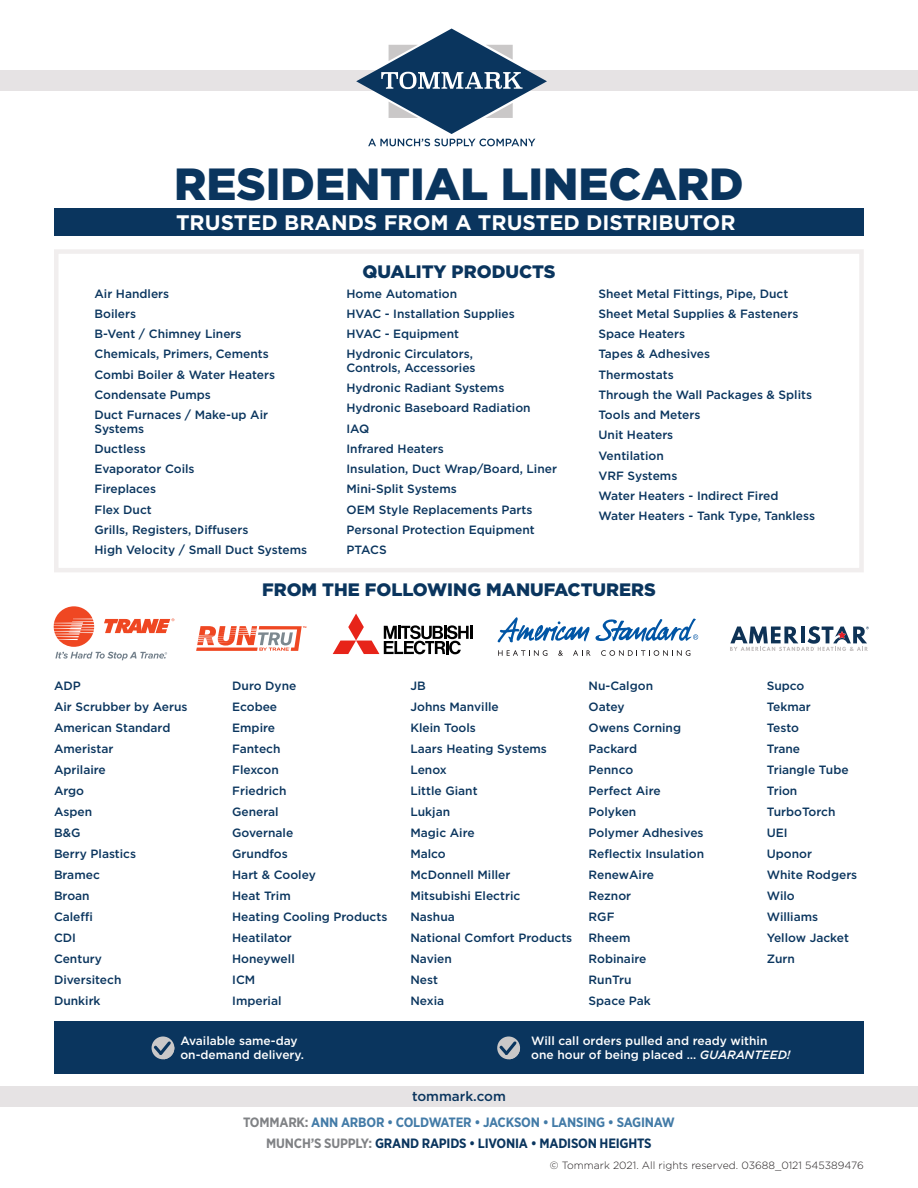
<style>
.page{position:relative;width:918px;height:1188px;background:#fff}
.page>*{position:absolute;margin:0;border:0;box-sizing:border-box;transform-origin:0 0}
.t1{font:900 45px "Gotham";color:#0a355e}
.t2{font:700 21px "Gotham";color:#fff}
.t3{font:900 18px "Gotham";color:#0a355e}
.t4{font:700 13.5px "Gotham Narrow";letter-spacing:-.015em;color:#437ba7}
.t5{font:700 13.5px "Gotham Narrow";letter-spacing:-.015em;color:#0a355e}
.t6{font:500 13.5px "Gotham";color:#0a355e}
.t7{font:500 12px/13.5px "Gotham";color:#0a355e}
.t8{font:500 12px/14.4px "Gotham";color:#fff}
.t9{font:300 10.5px "Gotham";color:#231f20}
.s1{font-style:italic}
.s2{color:#808285}
</style>
<div class="page">
<div style="left:0;top:1086px;width:918px;height:20px;background:#e6e3e4"></div>
<div style="left:54px;top:249px;width:810px;height:323px;border:4px solid #f1eeee"></div>
<div style="left:54px;top:208px;width:810px;height:28px;background:#0a355e"></div>
<div style="left:0;top:70px;width:918px;height:20px;background:#e6e3e4"></div>
<svg style="left:356px;top:29px;width:191px;height:117px"></svg>
<div style="left:54px;top:1021px;width:810px;height:53px;background:#0a355e"></div>
<svg style="left:152px;top:1036px;width:22px;height:23px"></svg>
<svg style="left:153px;top:1041px;width:21px;height:18px"></svg>
<svg style="left:497px;top:1036px;width:23px;height:23px"></svg>
<svg style="left:499px;top:1041px;width:21px;height:18px"></svg>
<svg style="left:333px;top:614px;width:139px;height:40px"></svg>
<svg style="left:498px;top:650px;width:49px;height:6px"></svg>
<svg style="left:558px;top:650px;width:5px;height:6px"></svg>
<svg style="left:573px;top:650px;width:18px;height:6px"></svg>
<svg style="left:601px;top:650px;width:89px;height:6px"></svg>
<svg style="left:498px;top:617px;width:200px;height:26px"></svg>
<svg style="left:54px;top:606px;width:120px;height:54px"></svg>
<svg style="left:730px;top:626px;width:139px;height:25px"></svg>
<svg style="left:196px;top:626px;width:110px;height:25px"></svg>
<p class="t1" style="left:174px;top:153px;width:571px">RESIDENTIAL LINECARD</p>
<p class="t2" style="left:176px;top:209px;width:561px">TRUSTED BRANDS FROM A TRUSTED DISTRIBUTOR</p>
<p class="t7" style="left:94px;top:286px;width:76px">Air Handlers</p>
<p class="t7" style="left:94px;top:307px;width:43px">Boilers</p>
<p class="t7" style="left:94px;top:327px;width:149px">B-Vent / Chimney Liners</p>
<p class="t7" style="left:94px;top:347px;width:176px">Chemicals, Primers, Cements</p>
<p class="t7" style="left:94px;top:367px;width:182px">Combi Boiler &amp; Water Heaters</p>
<p class="t7" style="left:94px;top:388px;width:118px">Condensate Pumps</p>
<p class="t7" style="left:94px;top:408px;width:175px">Duct Furnaces / Make-up Air<br>Systems</p>
<p class="t7" style="left:94px;top:442px;width:53px">Ductless</p>
<p class="t7" style="left:94px;top:462px;width:102px">Evaporator Coils</p>
<p class="t7" style="left:94px;top:482px;width:63px">Fireplaces</p>
<p class="t7" style="left:94px;top:502px;width:59px">Flex Duct</p>
<p class="t7" style="left:94px;top:523px;width:155px">Grills, Registers, Diffusers</p>
<p class="t7" style="left:94px;top:543px;width:214px">High Velocity / Small Duct Systems</p>
<p class="t3" style="left:362px;top:259px;width:195px">QUALITY PRODUCTS</p>
<p class="t7" style="left:346px;top:286px;width:112px">Home Automation</p>
<p class="t7" style="left:346px;top:307px;width:170px">HVAC - Installation Supplies</p>
<p class="t7" style="left:346px;top:327px;width:114px">HVAC - Equipment</p>
<p class="t7" style="left:346px;top:347px;width:131px">Hydronic Circulators,<br>Controls, Accessories</p>
<p class="t7" style="left:346px;top:381px;width:159px">Hydronic Radiant Systems</p>
<p class="t7" style="left:346px;top:401px;width:186px">Hydronic Baseboard Radiation</p>
<p class="t7" style="left:346px;top:421px;width:24px">IAQ</p>
<p class="t7" style="left:346px;top:442px;width:99px">Infrared Heaters</p>
<p class="t7" style="left:346px;top:462px;width:212px">Insulation, Duct Wrap/Board, Liner</p>
<p class="t7" style="left:346px;top:482px;width:112px">Mini-Split Systems</p>
<p class="t7" style="left:346px;top:502px;width:187px">OEM Style Replacements Parts</p>
<p class="t7" style="left:346px;top:523px;width:190px">Personal Protection Equipment</p>
<p class="t7" style="left:346px;top:543px;width:42px">PTACS</p>
<p class="t7" style="left:598px;top:286px;width:191px">Sheet Metal Fittings, Pipe, Duct</p>
<p class="t7" style="left:598px;top:307px;width:201px">Sheet Metal Supplies &amp; Fasteners</p>
<p class="t7" style="left:598px;top:327px;width:88px">Space Heaters</p>
<p class="t7" style="left:598px;top:347px;width:113px">Tapes &amp; Adhesives</p>
<p class="t7" style="left:598px;top:367px;width:77px">Thermostats</p>
<p class="t7" style="left:598px;top:388px;width:215px">Through the Wall Packages &amp; Splits</p>
<p class="t7" style="left:598px;top:408px;width:103px">Tools and Meters</p>
<p class="t7" style="left:598px;top:428px;width:76px">Unit Heaters</p>
<p class="t7" style="left:598px;top:448px;width:67px">Ventilation</p>
<p class="t7" style="left:598px;top:469px;width:80px">VRF Systems</p>
<p class="t7" style="left:598px;top:489px;width:181px">Water Heaters - Indirect Fired</p>
<p class="t7" style="left:598px;top:509px;width:218px">Water Heaters - Tank Type, Tankless</p>
<p class="t7" style="left:54px;top:679px;width:28px">ADP</p>
<p class="t7" style="left:54px;top:700px;width:135px">Air Scrubber by Aerus</p>
<p class="t7" style="left:54px;top:721px;width:118px">American Standard</p>
<p class="t7" style="left:54px;top:742px;width:61px">Ameristar</p>
<p class="t7" style="left:54px;top:763px;width:53px">Aprilaire</p>
<p class="t7" style="left:54px;top:784px;width:32px">Argo</p>
<p class="t7" style="left:54px;top:805px;width:40px">Aspen</p>
<p class="t7" style="left:54px;top:826px;width:28px">B&amp;G</p>
<p class="t7" style="left:54px;top:847px;width:84px">Berry Plastics</p>
<p class="t7" style="left:54px;top:868px;width:47px">Bramec</p>
<p class="t7" style="left:54px;top:889px;width:37px">Broan</p>
<p class="t7" style="left:54px;top:910px;width:41px">Caleffi</p>
<p class="t7" style="left:54px;top:931px;width:24px">CDI</p>
<p class="t7" style="left:54px;top:952px;width:49px">Century</p>
<p class="t7" style="left:54px;top:973px;width:69px">Diversitech</p>
<p class="t7" style="left:54px;top:994px;width:48px">Dunkirk</p>
<p class="t3" style="left:262px;top:577px;width:395px">FROM THE FOLLOWING MANUFACTURERS</p>
<p class="t7" style="left:232px;top:679px;width:66px">Duro Dyne</p>
<p class="t7" style="left:232px;top:700px;width:47px">Ecobee</p>
<p class="t7" style="left:232px;top:721px;width:44px">Empire</p>
<p class="t7" style="left:232px;top:742px;width:50px">Fantech</p>
<p class="t7" style="left:232px;top:763px;width:48px">Flexcon</p>
<p class="t7" style="left:232px;top:784px;width:56px">Friedrich</p>
<p class="t7" style="left:232px;top:805px;width:48px">General</p>
<p class="t7" style="left:232px;top:826px;width:63px">Governale</p>
<p class="t7" style="left:232px;top:847px;width:57px">Grundfos</p>
<p class="t7" style="left:232px;top:868px;width:85px">Hart &amp; Cooley</p>
<p class="t7" style="left:232px;top:889px;width:60px">Heat Trim</p>
<p class="t7" style="left:232px;top:910px;width:157px">Heating Cooling Products</p>
<p class="t7" style="left:232px;top:931px;width:61px">Heatilator</p>
<p class="t7" style="left:232px;top:952px;width:64px">Honeywell</p>
<p class="t7" style="left:232px;top:973px;width:25px">ICM</p>
<p class="t7" style="left:232px;top:994px;width:51px">Imperial</p>
<p class="t7" style="left:410px;top:679px;width:17px">JB</p>
<p class="t7" style="left:410px;top:700px;width:90px">Johns Manville</p>
<p class="t7" style="left:410px;top:721px;width:67px">Klein Tools</p>
<p class="t7" style="left:410px;top:742px;width:138px">Laars Heating Systems</p>
<p class="t7" style="left:410px;top:763px;width:38px">Lenox</p>
<p class="t7" style="left:410px;top:784px;width:69px">Little Giant</p>
<p class="t7" style="left:410px;top:805px;width:41px">Lukjan</p>
<p class="t7" style="left:410px;top:826px;width:66px">Magic Aire</p>
<p class="t7" style="left:410px;top:847px;width:37px">Malco</p>
<p class="t7" style="left:410px;top:868px;width:102px">McDonnell Miller</p>
<p class="t7" style="left:410px;top:889px;width:111px">Mitsubishi Electric</p>
<p class="t7" style="left:410px;top:910px;width:46px">Nashua</p>
<p class="t7" style="left:410px;top:931px;width:163px">National Comfort Products</p>
<p class="t7" style="left:410px;top:952px;width:43px">Navien</p>
<p class="t7" style="left:410px;top:973px;width:29px">Nest</p>
<p class="t7" style="left:410px;top:994px;width:35px">Nexia</p>
<p class="t7" style="left:589px;top:679px;width:66px">Nu-Calgon</p>
<p class="t7" style="left:589px;top:700px;width:38px">Oatey</p>
<p class="t7" style="left:589px;top:721px;width:94px">Owens Corning</p>
<p class="t7" style="left:589px;top:742px;width:50px">Packard</p>
<p class="t7" style="left:589px;top:763px;width:46px">Pennco</p>
<p class="t7" style="left:589px;top:784px;width:74px">Perfect Aire</p>
<p class="t7" style="left:589px;top:805px;width:49px">Polyken</p>
<p class="t7" style="left:589px;top:826px;width:117px">Polymer Adhesives</p>
<p class="t7" style="left:589px;top:847px;width:117px">Reflectix Insulation</p>
<p class="t7" style="left:589px;top:868px;width:67px">RenewAire</p>
<p class="t7" style="left:589px;top:889px;width:44px">Reznor</p>
<p class="t7" style="left:589px;top:910px;width:27px">RGF</p>
<p class="t7" style="left:589px;top:931px;width:44px">Rheem</p>
<p class="t7" style="left:589px;top:952px;width:59px">Robinaire</p>
<p class="t7" style="left:589px;top:973px;width:44px">RunTru</p>
<p class="t7" style="left:589px;top:994px;width:64px">Space Pak</p>
<p class="t7" style="left:767px;top:679px;width:39px">Supco</p>
<p class="t7" style="left:767px;top:700px;width:46px">Tekmar</p>
<p class="t7" style="left:767px;top:721px;width:34px">Testo</p>
<p class="t7" style="left:767px;top:742px;width:35px">Trane</p>
<p class="t7" style="left:767px;top:763px;width:83px">Triangle Tube</p>
<p class="t7" style="left:767px;top:784px;width:32px">Trion</p>
<p class="t7" style="left:767px;top:805px;width:70px">TurboTorch</p>
<p class="t7" style="left:767px;top:826px;width:22px">UEI</p>
<p class="t7" style="left:767px;top:847px;width:47px">Uponor</p>
<p class="t7" style="left:767px;top:868px;width:92px">White Rodgers</p>
<p class="t7" style="left:767px;top:889px;width:29px">Wilo</p>
<p class="t7" style="left:767px;top:910px;width:53px">Williams</p>
<p class="t7" style="left:767px;top:931px;width:84px">Yellow Jacket</p>
<p class="t7" style="left:767px;top:952px;width:30px">Zurn</p>
<p class="t8" style="left:180px;top:1033px;width:125px">Available same-day on-demand delivery.</p>
<p class="t8" style="left:531px;top:1033px;width:261px">Will call orders pulled and ready within one hour of being placed … <span class="s1">GUARANTEED!</span></p>
<p class="t6" style="left:412px;top:1088px;width:95px">tommark.com</p>
<p class="t4" style="left:243px;top:1113px;width:433px"><span class="s2">TOMMARK:</span> ANN ARBOR • COLDWATER • JACKSON • LANSING • SAGINAW</p>
<p class="t9" style="left:550px;top:1159px;width:315px">© Tommark 2021. All rights reserved. 03688_0121 545389476</p>
<p class="t5" style="left:266px;top:1134px;width:387px"><span class="s2">MUNCH’S SUPPLY:</span> GRAND RAPIDS • LIVONIA • MADISON HEIGHTS</p>
</div>
